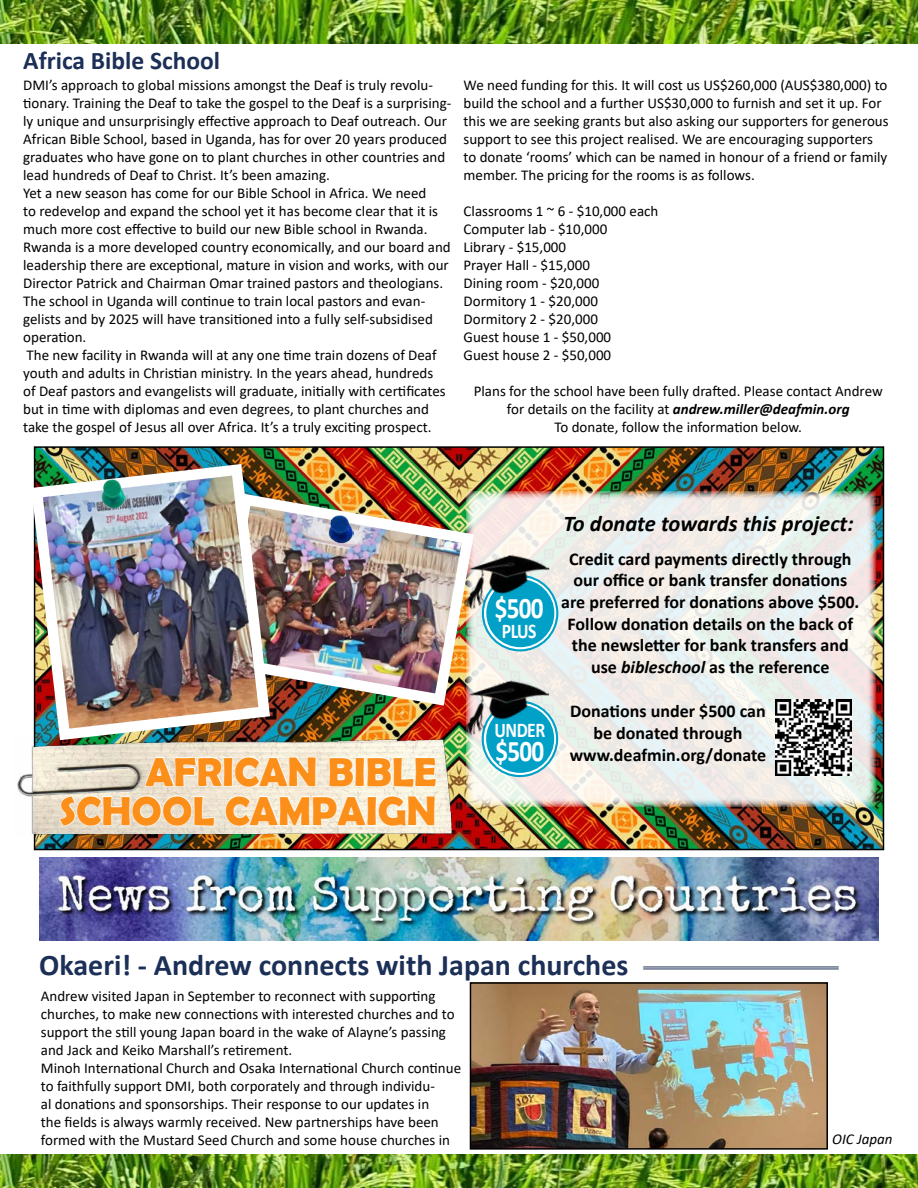
<style>
.page{position:relative;width:918px;height:1188px;background:#fff}
.page>*{position:absolute;margin:0;border:0;box-sizing:border-box;transform-origin:0 0}
.t1{font:700 40.5px/39px "Berlin Sans FB Demi";color:#fc8f1a;text-align:right}
.t2{font:700 30px "Calibri";color:#1c2f57}
.t3{font:700 30px "Calibri";letter-spacing:-.03em;color:#fff;scale:.84 1}
.t4{font:700 25.5px "Calibri";color:#1c2f57}
.t5{font:italic 700 22.5px "Calibri";color:#000}
.t6{font:700 21px "Calibri";letter-spacing:-.03em;color:#fff;scale:.84 1}
.t7{font:700 18px/21.6px "Calibri";color:#000;text-align:center}
.t8{font:15px/18px "Calibri";color:#000}
.t9{font:italic 15px "Calibri";color:#000}
.s1{font-weight:700;font-style:italic}
.s2{font-style:italic}
</style>
<div class="page">
<img style="left:0;top:1px;width:918px;height:42px">
<img style="left:0;top:1155px;width:918px;height:33px">
<img style="left:37px;top:449px;width:844px;height:398px">
<svg style="left:466px;top:491px;width:410px;height:315px;background:#eae9e5"></svg>
<img style="left:276px;top:487px;width:204px;height:225px">
<img style="left:33px;top:458px;width:243px;height:280px">
<img style="left:776px;top:700px;width:75px;height:75px">
<img style="left:17px;top:738px;width:440px;height:99px">
<img style="left:59px;top:696px;width:378px;height:131px">
<img style="left:328px;top:514px;width:25px;height:30px">
<img style="left:101px;top:479px;width:25px;height:29px">
<svg style="left:482px;top:575px;width:76px;height:76px"></svg>
<svg style="left:484px;top:577px;width:72px;height:72px"></svg>
<div style="left:486px;top:579px;width:68px;height:68px;background:#01a0c7;border-radius:50%"></div>
<img style="left:455px;top:547px;width:99px;height:64px">
<svg style="left:482px;top:701px;width:76px;height:76px"></svg>
<svg style="left:484px;top:703px;width:72px;height:72px"></svg>
<div style="left:486px;top:705px;width:68px;height:68px;background:#01a0c7;border-radius:50%"></div>
<img style="left:455px;top:673px;width:99px;height:63px">
<img style="left:39px;top:858px;width:840px;height:83px">
<hr style="left:643px;top:966px;width:196px;height:1px;background:#1c2f57">
<hr style="left:643px;top:968px;width:196px;height:1px;background:#1c2f57">
<img style="left:473px;top:985px;width:352px;height:162px">
<div style="left:470px;top:982px;width:358px;height:168px;border:2px solid #000"></div>
<h3 class="t4" style="left:23px;top:42px;width:198px">Africa Bible School</h3>
<p class="t8" style="left:23px;top:76px;width:430px">DMI’s approach to global missions amongst the Deaf is truly revolu&shy;tionary. Training the Deaf to take the gospel to the Deaf is a surprising&shy;ly unique and unsurprisingly effective approach to Deaf outreach. Our African Bible School, based in Uganda, has for over 20 years produced graduates who have gone on to plant churches in other countries and lead hundreds of Deaf to Christ. It’s been amazing.<br>Yet a new season has come for our Bible School in Africa. We need<br>to redevelop and expand the school yet it has become clear that it is much more cost effective to build our new Bible school in Rwanda.<br>Rwanda is a more developed country economically, and our board and leadership there are exceptional, mature in vision and works, with our Director Patrick and Chairman Omar trained pastors and theologians.<br>The school in Uganda will continue to train local pastors and evan&shy;gelists and by 2025 will have transitioned into a fully self-subsidised operation.<br>The new facility in Rwanda will at any one time train dozens of Deaf youth and adults in Christian ministry. In the years ahead, hundreds<br>of Deaf pastors and evangelists will graduate, initially with certificates but in time with diplomas and even degrees, to plant churches and take the gospel of Jesus all over Africa. It’s a truly exciting prospect.</p>
<p class="t8" style="left:464px;top:76px;width:427px">We need funding for this. It will cost us US$260,000 (AUS$380,000) to build the school and a further US$30,000 to furnish and set it up. For this we are seeking grants but also asking our supporters for generous support to see this project realised. We are encouraging supporters to donate ‘rooms’ which can be named in honour of a friend or family member. The pricing for the rooms is as follows.</p>
<p class="t8" style="left:464px;top:202px;width:196px">Classrooms 1 ~ 6 - $10,000 each<br>Computer lab - $10,000<br>Library - $15,000<br>Prayer Hall - $15,000<br>Dining room - $20,000<br>Dormitory 1 - $20,000<br>Dormitory 2 - $20,000<br>Guest house 1 - $50,000<br>Guest house 2 - $50,000</p>
<p class="t8" style="left:474px;top:382px;width:411px;text-align:center">Plans for the school have been fully drafted. Please contact Andrew for details on the facility at <span class="s1">andrew.miller@deafmin.org<br></span>To donate, follow the information below.</p>
<h1 class="t1" style="left:59px;top:752px;width:379px">AFRICAN BIBLE<br>SCHOOL CAMPAIGN</h1>
<h2 class="t3" style="left:495px;top:587px;width:60px">$500</h2>
<h3 class="t6" style="left:502px;top:616px;width:43px">PLUS</h3>
<h3 class="t6" style="left:495px;top:715px;width:62px">UNDER</h3>
<h2 class="t3" style="left:496px;top:729px;width:60px">$500</h2>
<h3 class="t5" style="left:563px;top:508px;width:292px">To donate towards this project:</h3>
<p class="t7" style="left:561px;top:548px;width:300px">Credit card payments directly through our office or bank transfer donations are preferred for donations above $500.<br>Follow donation details on the back of the newsletter for bank transfers and use <span class="s2">bibleschool</span> as the reference</p>
<p class="t7" style="left:570px;top:700px;width:198px">Donations under $500 can be donated through www.deafmin.org/donate</p>
<h2 class="t2" style="left:39px;top:944px;width:591px">Okaeri! - Andrew connects with Japan churches</h2>
<p class="t8" style="left:41px;top:987px;width:422px">Andrew visited Japan in September to reconnect with supporting churches, to make new connections with interested churches and to support the still young Japan board in the wake of Alayne’s passing and Jack and Keiko Marshall’s retirement.<br>Minoh International Church and Osaka International Church continue to faithfully support DMI, both corporately and through individu-<br>al donations and sponsorships. Their response to our updates in<br>the fields is always warmly received. New partnerships have been formed with the Mustard Seed Church and some house churches in</p>
<p class="t9" style="left:832px;top:1129px;width:62px">OIC Japan</p>
</div>
